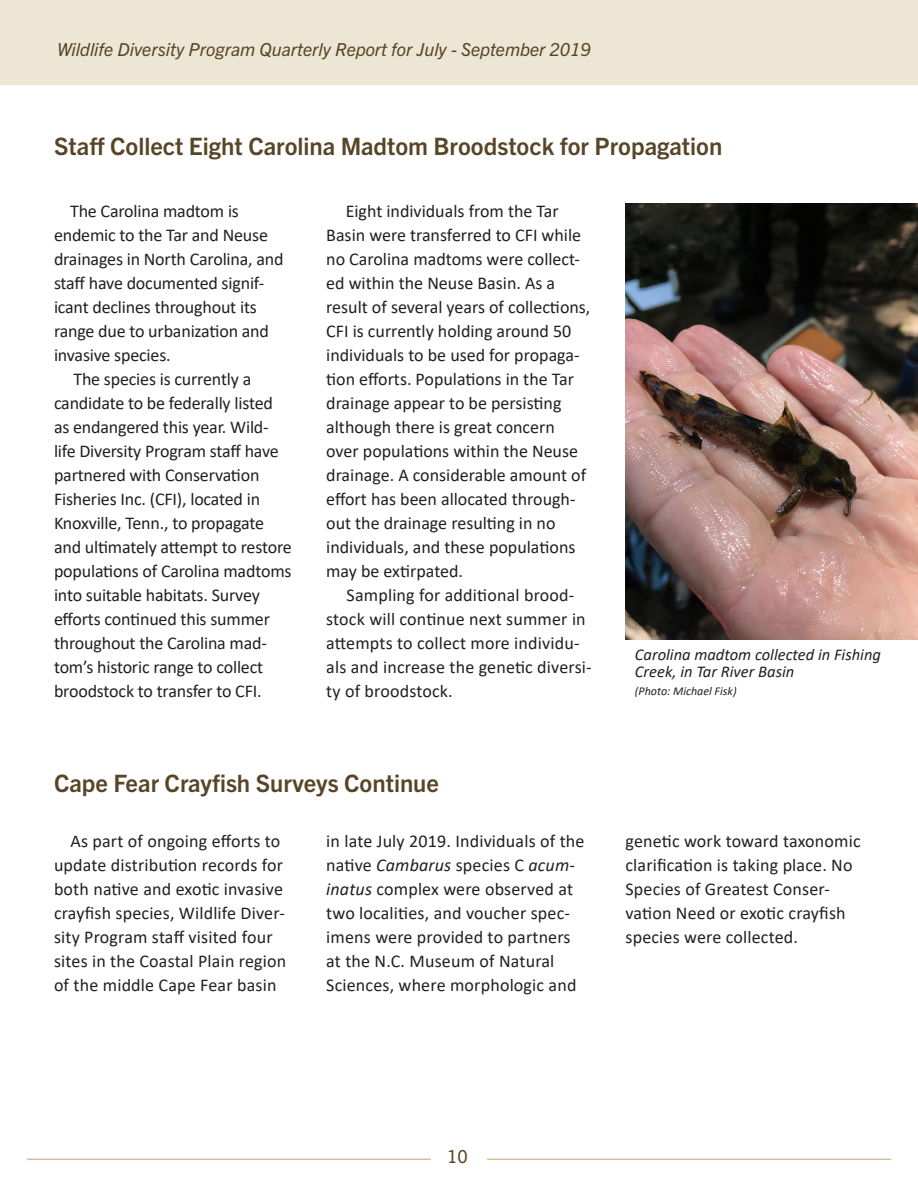
<style>
.page{position:relative;width:918px;height:1188px;background:#fff}
.page>*{position:absolute;margin:0;border:0;box-sizing:border-box;transform-origin:0 0}
.t1{font:700 24px "Trade Gothic Next LT Pro";color:#584527}
.t2{font:18px/24px "Calibri";color:#231f20}
.t3{font:italic 18px "Trade Gothic Next LT Pro";color:#584527}
.t4{font:18px "Trade Gothic Next LT Pro";color:#584527}
.t5{font:italic 16.5px/17.2px "Calibri";color:#231f20}
.t6{font:italic 12px "Calibri";color:#231f20}
.s1{font-style:italic}
</style>
<div class="page">
<div style="left:0;top:0;width:918px;height:84px;background:#eee6d4"></div>
<hr style="left:27px;top:1159px;width:404px;height:1px;background:#d4bf94">
<hr style="left:487px;top:1159px;width:404px;height:1px;background:#d4bf94">
<img style="left:626px;top:203px;width:292px;height:436px">
<p class="t3" style="left:57px;top:37px;width:535px">Wildlife Diversity Program Quarterly Report for July - September 2019</p>
<p class="t1" style="left:54px;top:129px;width:670px">Staff Collect Eight Carolina Madtom Broodstock for Propagation</p>
<p class="t2" style="left:54px;top:198px;width:231px;text-indent:16px">The Carolina madtom is endemic to the Tar and Neuse drainages in North Carolina, and staff have documented signif&shy;icant declines throughout its range due to urbanization and invasive species.</p>
<p class="t2" style="left:54px;top:366px;width:239px;text-indent:19px">The species is currently a candidate to be federally listed as endangered this year. Wild&shy;life Diversity Program staff have partnered with Conservation<br>Fisheries Inc. (CFI), located in<br>Knoxville, Tenn., to propagate and ultimately attempt to restore populations of Carolina madtoms into suitable habitats. Survey efforts continued this summer throughout the Carolina mad&shy;tom’s historic range to collect broodstock to transfer to CFI.</p>
<p class="t2" style="left:326px;top:198px;width:266px;text-indent:19px">Eight individuals from the Tar Basin were transferred to CFI while no Carolina madtoms were collect&shy;ed within the Neuse Basin. As a result of several years of collections, CFI is currently holding around 50 individuals to be used for propaga&shy;tion efforts. Populations in the Tar drainage appear to be persisting although there is great concern over populations within the Neuse drainage. A considerable amount of effort has been allocated through&shy;out the drainage resulting in no individuals, and these populations may be extirpated.</p>
<p class="t2" style="left:326px;top:582px;width:267px;text-indent:20px">Sampling for additional brood&shy;stock will continue next summer in attempts to collect more individu&shy;als and increase the genetic diversi&shy;ty of broodstock.</p>
<p class="t1" style="left:54px;top:766px;width:387px">Cape Fear Crayfish Surveys Continue</p>
<p class="t5" style="left:635px;top:645px;width:248px">Carolina madtom collected in Fishing<br>Creek, in Tar River Basin</p>
<p class="t6" style="left:635px;top:682px;width:103px">(Photo: Michael Fisk)</p>
<p class="t2" style="left:54px;top:829px;width:234px;text-indent:16px">As part of ongoing efforts to update distribution records for both native and exotic invasive crayfish species, Wildlife Diver&shy;sity Program staff visited four sites in the Coastal Plain region of the middle Cape Fear basin</p>
<p class="t2" style="left:326px;top:829px;width:260px">in late July 2019. Individuals of the native <span class="s1">Cambarus</span> species C <span class="s1">acum&shy;inatus</span> complex were observed at two localities, and voucher spec&shy;imens were provided to partners at the N.C. Museum of Natural<br>Sciences, where morphologic and</p>
<p class="t2" style="left:626px;top:829px;width:237px">genetic work toward taxonomic clarification is taking place. No<br>Species of Greatest Conser&shy;vation Need or exotic crayfish species were collected.</p>
<p class="t4" style="left:447px;top:1144px;width:22px">10</p>
</div>
